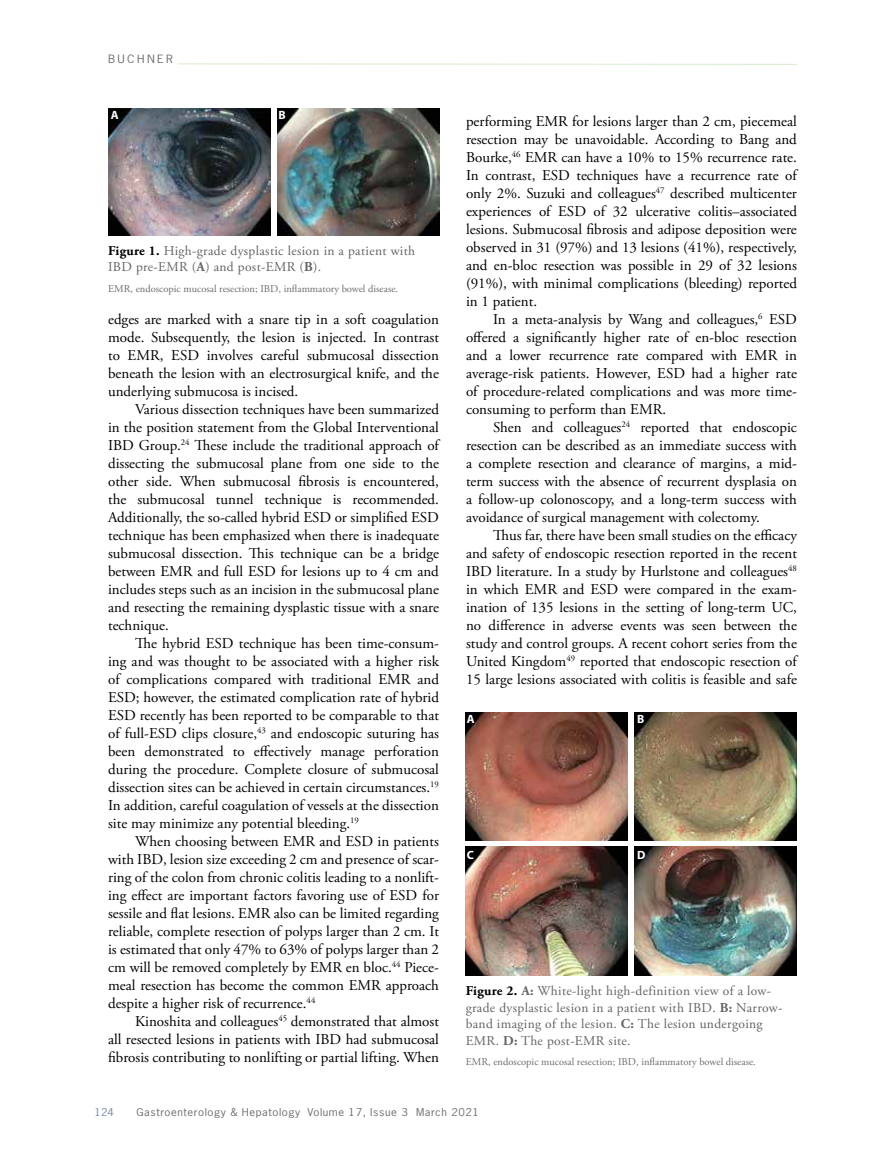
<style>
.page{position:relative;width:878px;height:1175px;background:#fff}
.page>*{position:absolute;margin:0;border:0;box-sizing:border-box;transform-origin:0 0}
.t1{font:15px/18px "Adobe Garamond Pro";color:#000;text-align:justify}
.t2{font:13.5px/16.5px "Adobe Garamond Pro";letter-spacing:.025em;color:#636466}
.t3{font:700 12px "Myriad Pro";color:#fff}
.t4{font:10.8px "News Gothic Std";letter-spacing:.2em;color:#6d6e71;scale:1.11 1}
.t5{font:10.5px "Adobe Garamond Pro";color:#6d6e71}
.t6{font:10.2px "News Gothic Std";letter-spacing:.05em;color:#6d6e71;scale:1.11 1}
.t7{font:10.2px "News Gothic Std";color:#738ba5;scale:1.11 1}
.s1{font-weight:700;color:#000}
.s2{font-weight:700}
</style>
<div class="page">
<svg style="left:178px;top:63px;width:619px;height:2px"></svg>
<img style="left:277px;top:108px;width:162px;height:128px">
<img style="left:109px;top:108px;width:162px;height:128px">
<img style="left:634px;top:712px;width:162px;height:128px">
<img style="left:634px;top:847px;width:162px;height:128px">
<img style="left:465px;top:712px;width:162px;height:128px">
<img style="left:465px;top:847px;width:162px;height:128px">
<p class="t4" style="left:108px;top:52px;width:60px">BUCHNER</p>
<p class="t3" style="left:111px;top:107px;width:9px">A</p>
<p class="t3" style="left:278px;top:107px;width:9px">B</p>
<p class="t2" style="left:108px;top:243px;width:309px"><span class="s1">Figure 1.</span> High-grade dysplastic lesion in a patient with<br>IBD pre-EMR (<span class="s2">A</span>) and post-EMR (<span class="s2">B</span>).</p>
<p class="t5" style="left:108px;top:282px;width:292px">EMR, endoscopic mucosal resection; IBD, inflammatory bowel disease.</p>
<p class="t1" style="left:108px;top:311px;width:332px">edges are marked with a snare tip in a soft coagulation mode. Subsequently, the lesion is injected. In contrast to EMR, ESD involves careful submucosal dissection beneath the lesion with an electrosurgical knife, and the underlying submucosa is incised.</p>
<p class="t1" style="left:108px;top:401px;width:332px;text-indent:27px">Various dissection techniques have been summarized in the position statement from the Global Interventional IBD Group.<sup>24</sup> These include the traditional approach of dissecting the submucosal plane from one side to the other side. When submucosal fibrosis is encountered, the submucosal tunnel technique is recommended.<br>Additionally, the so-called hybrid ESD or simplified ESD technique has been emphasized when there is inadequate submucosal dissection. This technique can be a bridge between EMR and full ESD for lesions up to 4 cm and includes steps such as an incision in the submucosal plane and resecting the remaining dysplastic tissue with a snare technique.</p>
<p class="t1" style="left:108px;top:635px;width:332px;text-indent:27px">The hybrid ESD technique has been time-consum&shy;ing and was thought to be associated with a higher risk of complications compared with traditional EMR and ESD; however, the estimated complication rate of hybrid ESD recently has been reported to be comparable to that of full-ESD clips closure,<sup>43</sup> and endoscopic suturing has been demonstrated to effectively manage perforation during the procedure. Complete closure of submucosal dissection sites can be achieved in certain circumstances.<sup>19<br></sup>In addition, careful coagulation of vessels at the dissection site may minimize any potential bleeding.<sup>19</sup></p>
<p class="t1" style="left:108px;top:833px;width:332px;text-indent:27px">When choosing between EMR and ESD in patients with IBD, lesion size exceeding 2 cm and presence of scar&shy;ring of the colon from chronic colitis leading to a nonlift&shy;ing effect are important factors favoring use of ESD for sessile and flat lesions. EMR also can be limited regarding reliable, complete resection of polyps larger than 2 cm. It is estimated that only 47% to 63% of polyps larger than 2 cm will be removed completely by EMR en bloc.<sup>44</sup> Piece&shy;meal resection has become the common EMR approach despite a higher risk of recurrence.<sup>44</sup></p>
<p class="t1" style="left:108px;top:1013px;width:332px;text-indent:27px">Kinoshita and colleagues<sup>45</sup> demonstrated that almost all resected lesions in patients with IBD had submucosal fibrosis contributing to nonlifting or partial lifting. When</p>
<p class="t1" style="left:466px;top:113px;width:332px">performing EMR for lesions larger than 2 cm, piecemeal resection may be unavoidable. According to Bang and Bourke,<sup>46</sup> EMR can have a 10% to 15% recurrence rate.<br>In contrast, ESD techniques have a recurrence rate of only 2%. Suzuki and colleagues<sup>47</sup> described multicenter experiences of ESD of 32 ulcerative colitis–associated lesions. Submucosal fibrosis and adipose deposition were observed in 31 (97%) and 13 lesions (41%), respectively, and en-bloc resection was possible in 29 of 32 lesions (91%), with minimal complications (bleeding) reported in 1 patient.</p>
<p class="t1" style="left:466px;top:311px;width:332px;text-indent:27px">In a meta-analysis by Wang and colleagues,<sup>6</sup> ESD offered a significantly higher rate of en-bloc resection and a lower recurrence rate compared with EMR in average-risk patients. However, ESD had a higher rate of procedure-related complications and was more time&shy;consuming to perform than EMR.</p>
<p class="t1" style="left:466px;top:419px;width:332px;text-indent:27px">Shen and colleagues<sup>24</sup> reported that endoscopic resection can be described as an immediate success with a complete resection and clearance of margins, a mid&shy;term success with the absence of recurrent dysplasia on a follow-up colonoscopy, and a long-term success with avoidance of surgical management with colectomy.</p>
<p class="t1" style="left:466px;top:527px;width:332px;text-indent:27px">Thus far, there have been small studies on the efficacy and safety of endoscopic resection reported in the recent IBD literature. In a study by Hurlstone and colleagues<sup>48 </sup>in which EMR and ESD were compared in the exam&shy;ination of 135 lesions in the setting of long-term UC, no difference in adverse events was seen between the study and control groups. A recent cohort series from the United Kingdom<sup>49</sup> reported that endoscopic resection of 15 large lesions associated with colitis is feasible and safe</p>
<p class="t3" style="left:467px;top:711px;width:9px">A</p>
<p class="t3" style="left:637px;top:711px;width:9px">B</p>
<p class="t3" style="left:467px;top:846px;width:9px">C</p>
<p class="t3" style="left:637px;top:846px;width:10px">D</p>
<p class="t2" style="left:465px;top:983px;width:318px"><span class="s1">Figure 2.</span> <span class="s2">A:</span> White-light high-definition view of a low&shy;grade dysplastic lesion in a patient with IBD. <span class="s2">B:</span> Narrow&shy;band imaging of the lesion. <span class="s2">C:</span> The lesion undergoing EMR. <span class="s2">D:</span> The post-EMR site.</p>
<p class="t5" style="left:465px;top:1055px;width:292px">EMR, endoscopic mucosal resection; IBD, inflammatory bowel disease.</p>
<p class="t7" style="left:94px;top:1105px;width:19px">124</p>
<p class="t6" style="left:136px;top:1105px;width:310px">Gastroenterology &amp; Hepatology Volume 17, Issue 3 March 2021</p>
</div>
